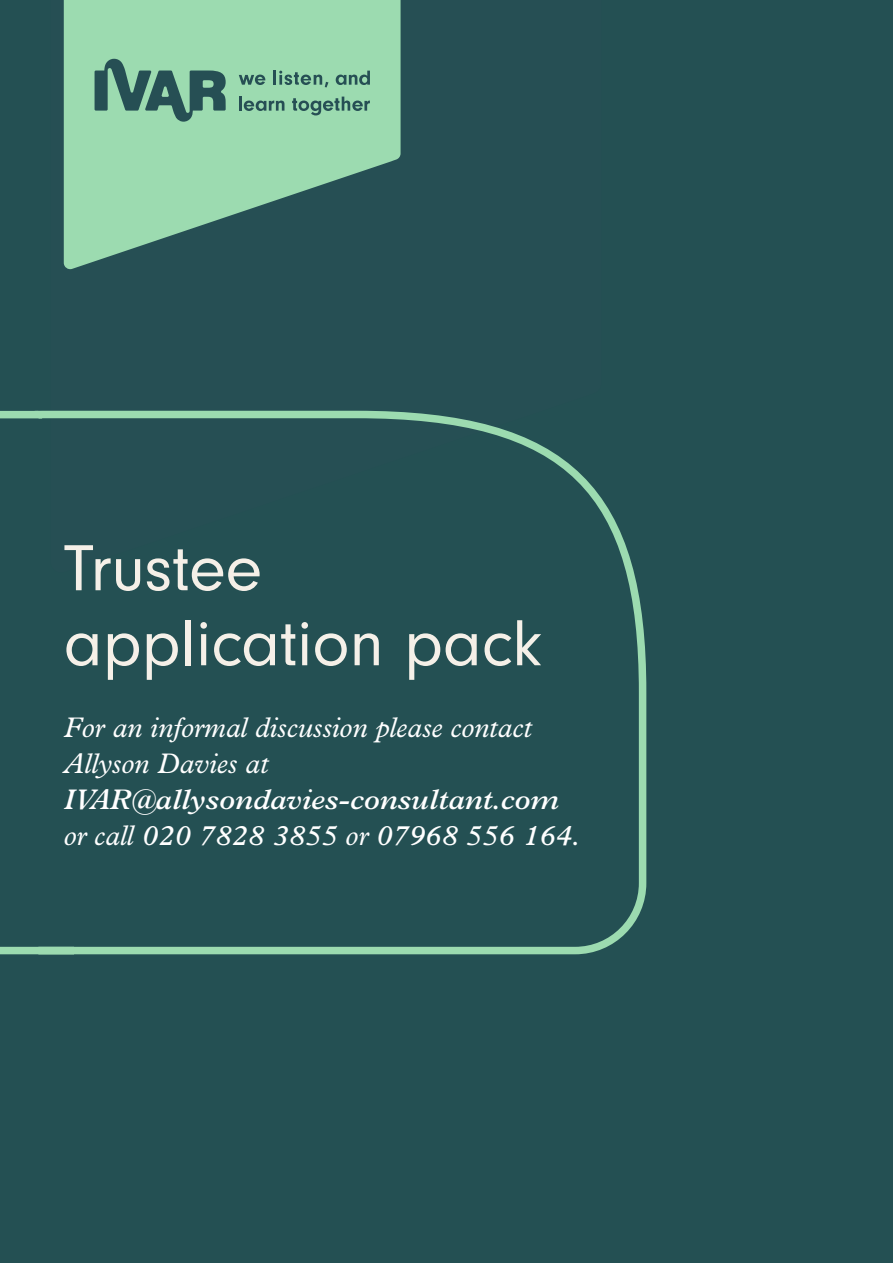
<style>
.page{position:relative;width:893px;height:1263px;background:#245053}
.page>*{position:absolute;margin:0;border:0;box-sizing:border-box;transform-origin:0 0}
.t1{font:67.5px/75px "Neuzeit Gro";color:#f5f0e8}
.t2{font:italic 600 28.5px/36px "Plantin";color:#fff}
.t3{font:italic 28.5px/36px "M Plantin";color:#fff}
.s1{font-family:"M Plantin";font-weight:400}
</style>
<div class="page">
<svg style="left:64px;top:0;width:337px;height:270px;fill:#9cdbb0"></svg>
<svg style="left:95px;top:59px;width:131px;height:63px"></svg>
<svg style="left:239px;top:75px;width:26px;height:10px"></svg>
<hr style="left:273px;top:71px;width:3px;height:14px;background:#264f54">
<svg style="left:279px;top:71px;width:49px;height:16px"></svg>
<svg style="left:336px;top:71px;width:34px;height:14px"></svg>
<hr style="left:239px;top:97px;width:3px;height:14px;background:#264f54">
<svg style="left:244px;top:101px;width:40px;height:10px"></svg>
<svg style="left:292px;top:97px;width:78px;height:18px"></svg>
<svg style="left:0;top:410px;width:647px;height:545px"></svg>
<h1 class="t1" style="left:64px;top:532px;width:480px">Trustee application pack</h1>
<p class="t3" style="left:64px;top:710px;width:469px">For an informal discussion please contact<br>Allyson Davies at</p>
<p class="t2" style="left:64px;top:782px;width:519px">IVAR@allysondavies-consultant.com <span class="s1">or call</span> 020 7828 3855 <span class="s1">or</span> 07968 556 164<span class="s1">.</span></p>
</div>
